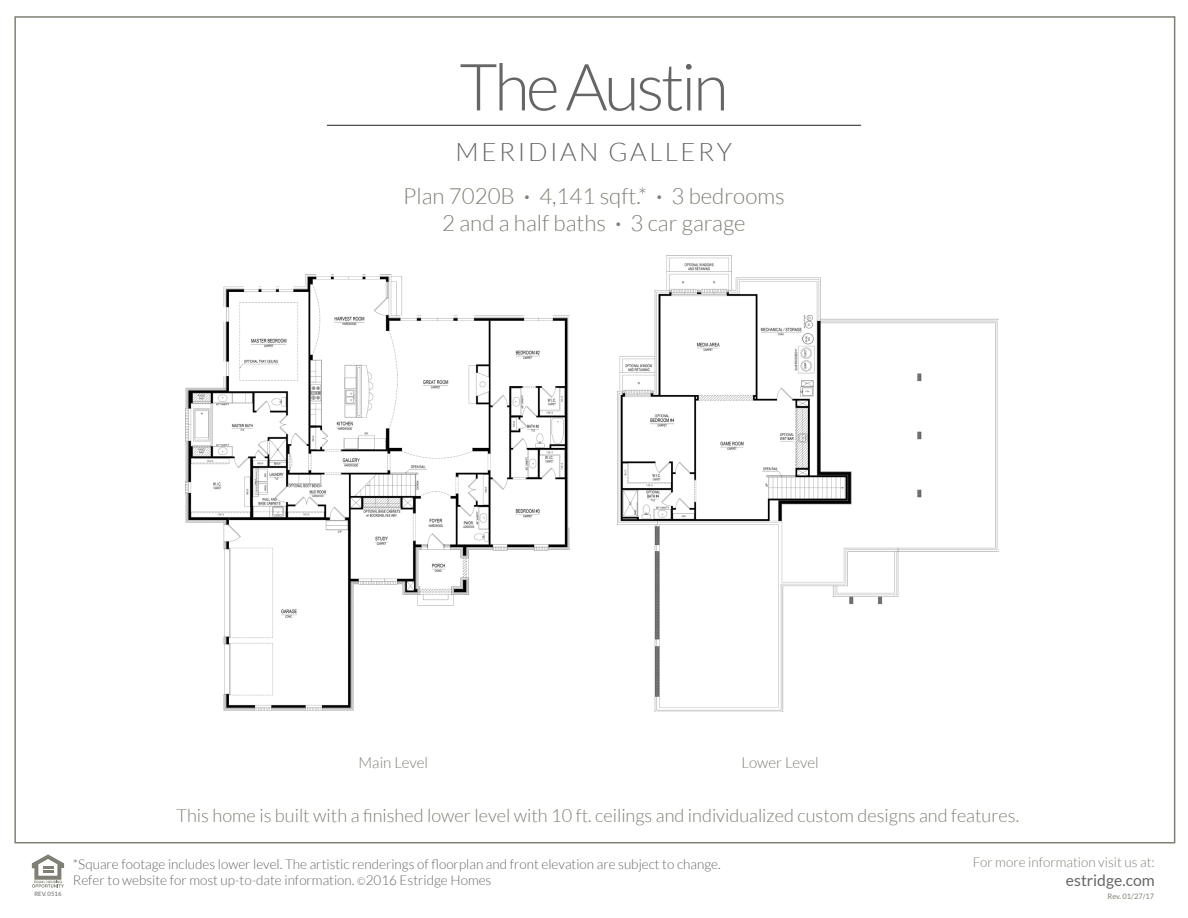
<style>
.page{position:relative;width:1188px;height:918px;background:#fff}
.page>*{position:absolute;margin:0;border:0;box-sizing:border-box;transform-origin:0 0}
.t1{font:300 65.25px "Lato";letter-spacing:-.05em;color:#666}
.t2{font:300 25.5px "Lato";letter-spacing:.1em;color:#666}
.t3{font:300 22.35px "Lato";color:#807f74}
.t4{font:300 18.15px "Lato";color:#807f74}
.t5{font:15.75px "Lato";color:#666}
.t6{font:300 15.15px "Lato";color:#807f74}
.t7{font:300 13.5px/16.2px "Lato";color:#666}
.t8{font:300 13.5px "Lato";color:#807f74}
.t9{font:7.5px "Lato";color:#807f74}
.t10{font:6px "Lato";color:#666}
.s1{font-size:12.3px}
.s2{font-size:10.5px}
</style>
<div class="page">
<hr style="left:327px;top:125px;width:534px;height:1px;background:#231f20">
<svg style="left:32px;top:854px;width:32px;height:34px"></svg>
<img style="left:186px;top:274px;width:384px;height:437px">
<img style="left:617px;top:255px;width:381px;height:456px">
<p class="t1" style="left:459px;top:52px;width:271px">The Austin</p>
<p class="t2" style="left:456px;top:138px;width:278px">MERIDIAN GALLERY</p>
<p class="t3" style="left:403px;top:184px;width:383px">Plan 7020B <span class="s1">•</span> 4,141 sqft.* <span class="s1">•</span> 3 bedrooms</p>
<p class="t3" style="left:442px;top:211px;width:305px">2 and a half baths <span class="s1">•</span> 3 car garage</p>
<p class="t6" style="left:359px;top:755px;width:71px">Main Level</p>
<p class="t6" style="left:742px;top:755px;width:79px">Lower Level</p>
<p class="t4" style="left:176px;top:806px;width:844px">This home is built with a finished lower level with 10 ft. ceilings and individualized custom designs and features.</p>
<p class="t10" style="left:34px;top:890px;width:29px">REV. 0516</p>
<p class="t7" style="left:73px;top:856px;width:649px">*Square footage includes lower level. The artistic renderings of floorplan and front elevation are subject to change.<br>Refer to website for most up-to-date information. <span class="s2">©</span>2016 Estridge Homes</p>
<p class="t8" style="left:973px;top:855px;width:183px">For more information visit us at:</p>
<p class="t5" style="left:1066px;top:872px;width:90px">estridge.com</p>
<p class="t9" style="left:1108px;top:892px;width:48px">Rev. 01/27/17</p>
</div>
